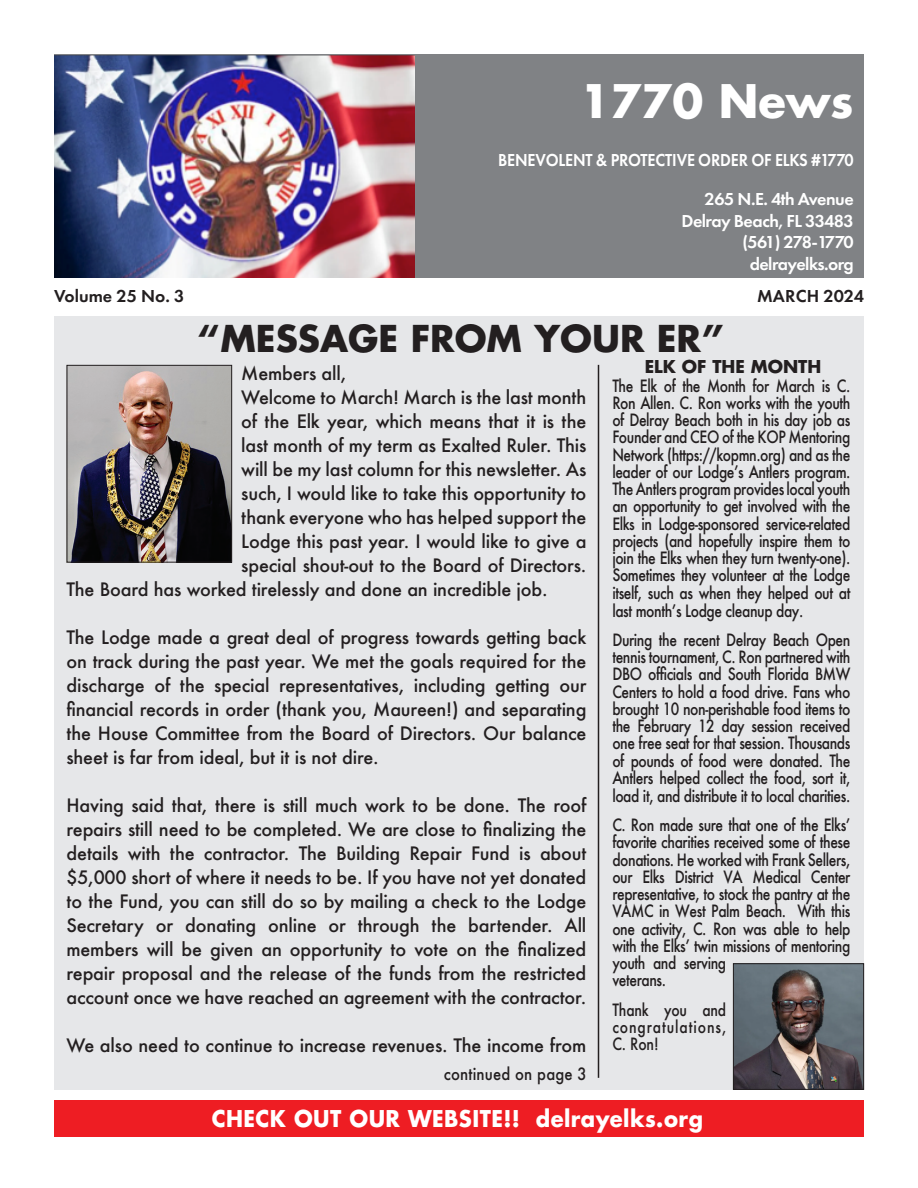
<style>
.page{position:relative;width:918px;height:1188px;background:#fff}
.page>*{position:absolute;margin:0;border:0;box-sizing:border-box;transform-origin:0 0}
.t1{font:700 45px "Futura";color:#fff}
.t2{font:700 36px "Futura";color:#231f20}
.t3{font:700 22.5px "Futura";letter-spacing:.02em;color:#fff;scale:.94 1}
.t4{font:500 21px "Futura";color:#fff}
.t5{font:500 18px/24px "Futura";letter-spacing:-.01em;color:#231f20;text-align:justify}
.t6{font:500 18px "Futura";color:#fff}
.t7{font:600 18px "Futura PT";letter-spacing:-.03em;color:#fff}
.t8{font:600 18px "Futura PT";letter-spacing:-.01em;color:#fff;scale:.9 1}
.t9{font:600 18px "Futura PT";color:#231f20}
.t10{font:600 18px "Futura PT";letter-spacing:-.065em;color:#fff}
.t11{font:700 17.25px "Futura";color:#231f20}
.t12{font:500 16.5px/17.2px "Futura";letter-spacing:-.03em;color:#231f20;text-align:justify;scale:.84 1}
.t13{font:500 16.5px "Futura";letter-spacing:.01em;color:#231f20;scale:.9 1}
</style>
<div class="page">
<div style="left:54px;top:54px;width:810px;height:224px;background:#808285"></div>
<img style="left:54px;top:55px;width:361px;height:223px">
<div style="left:54px;top:1100px;width:810px;height:37px;background:#ee1d23"></div>
<div style="left:54px;top:317px;width:810px;height:773px;background:#e6e7e9"></div>
<hr style="left:598px;top:365px;width:1px;height:713px;background:#231f20">
<img style="left:69px;top:367px;width:161px;height:193px">
<div style="left:67px;top:365px;width:165px;height:197px;border:1px solid #231f20"></div>
<img style="left:735px;top:965px;width:127px;height:123px">
<div style="left:733px;top:963px;width:131px;height:127px;border:1px solid #231f20"></div>
<p class="t1" style="left:580px;top:69px;width:275px">1770 News</p>
<p class="t4" style="left:682px;top:89px;width:173px">ORDER OF ELKS #1770</p>
<p class="t8" style="left:498px;top:149px;width:397px">BENEVOLENT &amp; PROTECTIVE ORDER OF ELKS #1770</p>
<p class="t7" style="left:705px;top:188px;width:151px">265 N.E. 4th Avenue</p>
<p class="t7" style="left:682px;top:209px;width:174px">Delray Beach, FL 33483</p>
<p class="t10" style="left:742px;top:231px;width:113px">(561) 278-1770</p>
<p class="t7" style="left:750px;top:253px;width:106px">delrayelks.org</p>
<p class="t6" style="left:733px;top:190px;width:115px">265 N.E. 4th Avenu</p>
<p class="t6" style="left:713px;top:212px;width:142px">Delray Beach, FL 3483</p>
<p class="t6" style="left:768px;top:233px;width:79px">(561) 278-177</p>
<p class="t6" style="left:772px;top:255px;width:83px">delrayelks.org</p>
<p class="t9" style="left:54px;top:284px;width:132px">Volume 25 No. 3</p>
<p class="t9" style="left:757px;top:284px;width:108px">MARCH 2024</p>
<p class="t2" style="left:198px;top:313px;width:527px">“MESSAGE FROM YOUR ER”</p>
<p class="t5" style="left:241px;top:361px;width:107px">Members all,</p>
<p class="t5" style="left:241px;top:385px;width:347px">Welcome to March! March is the last month</p>
<p class="t5" style="left:241px;top:409px;width:347px">of the Elk year, which means that it is the</p>
<p class="t5" style="left:241px;top:433px;width:347px">last month of my term as Exalted Ruler. This</p>
<p class="t5" style="left:241px;top:457px;width:347px">will be my last column for this newsletter. As</p>
<p class="t5" style="left:241px;top:481px;width:347px">such, I would like to take this opportunity to</p>
<p class="t5" style="left:241px;top:505px;width:347px">thank everyone who has helped support the</p>
<p class="t5" style="left:241px;top:529px;width:347px">Lodge this past year. I would like to give a</p>
<p class="t5" style="left:241px;top:553px;width:347px">special shout-out to the Board of Directors.</p>
<p class="t5" style="left:66px;top:577px;width:483px">The Board has worked tirelessly and done an incredible job.</p>
<p class="t5" style="left:66px;top:625px;width:522px">The Lodge made a great deal of progress towards getting back on track during the past year. We met the goals required for the discharge of the special representatives, including getting our financial records in order (thank you, Maureen!) and separating the House Committee from the Board of Directors. Our balance sheet is far from ideal, but it is not dire.</p>
<p class="t5" style="left:66px;top:793px;width:521px">Having said that, there is still much work to be done. The roof repairs still need to be completed. We are close to finalizing the details with the contractor. The Building Repair Fund is about $5,000 short of where it needs to be. If you have not yet donated to the Fund, you can still do so by mailing a check to the Lodge Secretary or donating online or through the bartender. All members will be given an opportunity to vote on the finalized repair proposal and the release of the funds from the restricted account once we have reached an agreement with the contractor.</p>
<p class="t5" style="left:66px;top:1033px;width:521px">We also need to continue to increase revenues. The income from</p>
<p class="t13" style="left:444px;top:1062px;width:160px">continued on page 3</p>
<p class="t11" style="left:645px;top:355px;width:178px">ELK OF THE MONTH</p>
<p class="t12" style="left:612px;top:377px;width:285px">The Elk of the Month for March is C.<br>Ron Allen. C. Ron works with the youth of Delray Beach both in his day job as Founder and CEO of the KOP Mentoring Network (https://kopmn.org) and as the leader of our Lodge’s Antlers program.<br>The Antlers program provides local youth an opportunity to get involved with the Elks in Lodge-sponsored service-related projects (and hopefully inspire them to join the Elks when they turn twenty-one).<br>Sometimes they volunteer at the Lodge itself, such as when they helped out at last month’s Lodge cleanup day.</p>
<p class="t12" style="left:612px;top:631px;width:285px">During the recent Delray Beach Open tennis tournament, C. Ron partnered with DBO officials and South Florida BMW Centers to hold a food drive. Fans who brought 10 non-perishable food items to the February 12 day session received one free seat for that session. Thousands of pounds of food were donated. The Antlers helped collect the food, sort it, load it, and distribute it to local charities.</p>
<p class="t12" style="left:612px;top:816px;width:285px;text-align:left">C. Ron made sure that one of the Elks’ favorite charities received some of these donations. He worked with Frank Sellers, our Elks District VA Medical Center representative, to stock the pantry at the VAMC in West Palm Beach. With this one activity, C. Ron was able to help with the Elks’ twin missions of mentoring youth and serving<br>veterans.</p>
<p class="t12" style="left:612px;top:1001px;width:137px">Thank you and congratulations, C. Ron!</p>
<p class="t3" style="left:212px;top:1103px;width:524px">CHECK OUT OUR WEBSITE!! delrayelks.org</p>
</div>
